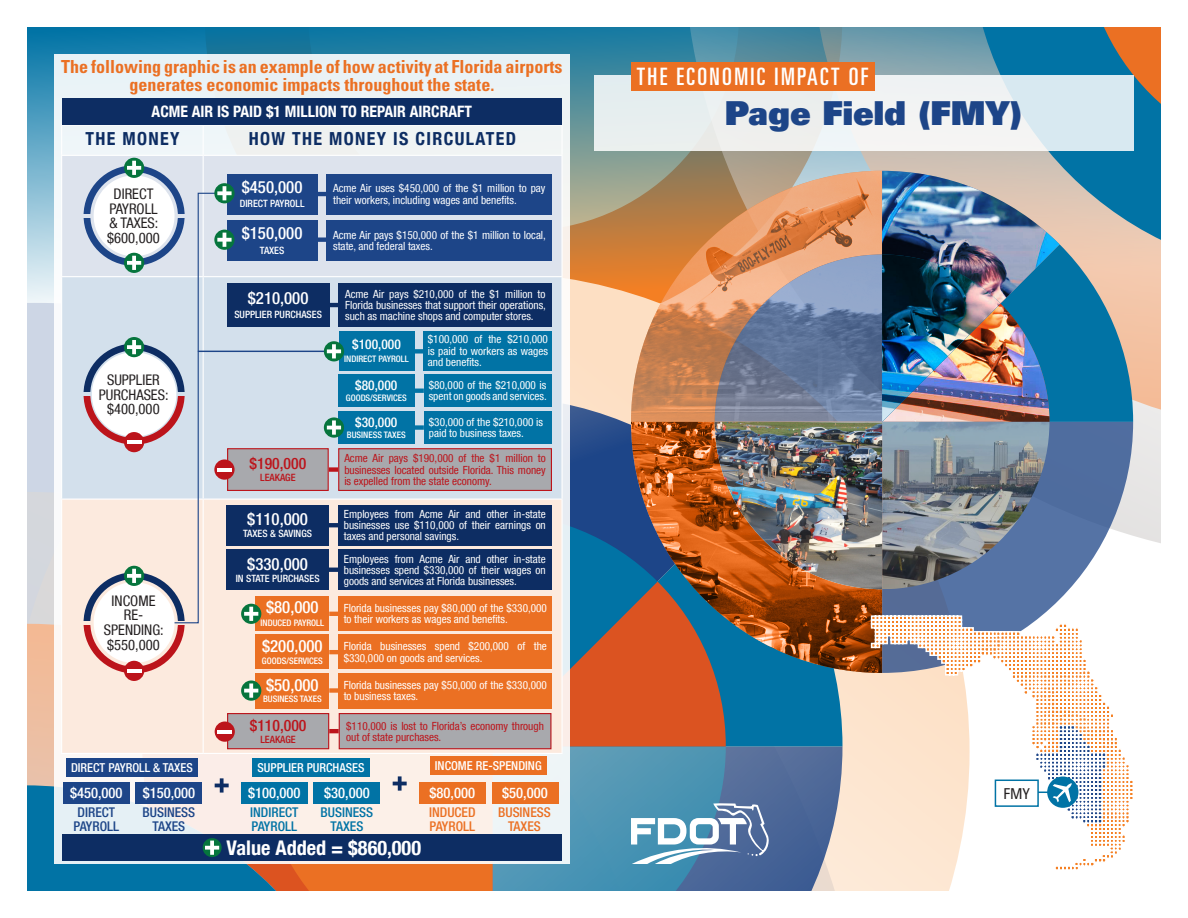
<style>
.page{position:relative;width:1188px;height:918px;background:#fff}
.page>*{position:absolute;margin:0;border:0;box-sizing:border-box;transform-origin:0 0}
.Heading_1{font:33px "Univers LT Std X Black";color:#1d4588}
.t1{font:ultra-condensed 24px "Univers LT Std";letter-spacing:.1em;color:#fff}
.t2{font:700 condensed 20.25px "Helvetica Neue LT Com";color:#fff}
.t3{font:700 condensed 18px/18px "Univers LT Std";color:#eb7023;text-align:center}
.t4{font:700 condensed 18px "Helvetica Neue LT Com";letter-spacing:.075em;color:#0d2d63}
.t5{font:500 condensed 16.8px "Helvetica Neue LT Com";color:#fff}
.t6{font:700 condensed 15.75px "Helvetica Neue LT Com";color:#fff}
.t7{font:500 condensed 15.75px "Helvetica Neue LT Com";color:#bc141b}
.t8{font:condensed 15px "Univers LT Std";color:#231f20}
.t9{font:condensed 14.55px/14.5px "Helvetica Neue LT Com";color:#231f20;text-align:center}
.t10{font:500 condensed 14.55px "Helvetica Neue LT Com";color:#fff}
.t11{font:500 condensed 13.5px/13.5px "Helvetica Neue LT Com";color:#0173a5}
.t12{font:500 condensed 13.5px/13.5px "Helvetica Neue LT Com";color:#eb7023}
.t13{font:500 condensed 13.5px/13.5px "Helvetica Neue LT Com";color:#1d4588;text-align:center}
.t14{font:500 condensed 13.5px "Helvetica Neue LT Com";color:#fff}
.t15{font:500 condensed 12.3px "Helvetica Neue LT Com";color:#fff}
.t16{font:condensed 11.25px/11.2px "Helvetica Neue LT Com";color:#fff}
.t17{font:condensed 11.25px/11.2px "Helvetica Neue LT Com";color:#bc141b;text-align:justify}
.t18{font:500 condensed 10.05px "Helvetica Neue LT Com";color:#fff}
.t19{font:500 condensed 10.05px "Helvetica Neue LT Com";color:#bc141b}
.t20{font:500 condensed 9px "Helvetica Neue LT Com";color:#fff}
</style>
<div class="page">
<img style="left:27px;top:27px;width:1134px;height:864px">
<p class="t3" style="left:61px;top:58px;width:503px">The following graphic is an example of how activity at Florida airports generates economic impacts throughout the state.</p>
<p class="t6" style="left:152px;top:102px;width:322px">ACME AIR IS PAID $1 MILLION TO REPAIR AIRCRAFT</p>
<p class="t4" style="left:85px;top:128px;width:95px">THE MONEY</p>
<p class="t4" style="left:249px;top:128px;width:269px">HOW THE MONEY IS CIRCULATED</p>
<p class="t5" style="left:242px;top:177px;width:62px">$450,000</p>
<p class="t18" style="left:240px;top:198px;width:66px">DIRECT PAYROLL</p>
<p class="t9" style="left:107px;top:187px;width:54px">DIRECT<br>PAYROLL &amp; TAXES: $600,000</p>
<p class="t16" style="left:333px;top:183px;width:214px">Acme Air uses $450,000 of the $1 million to pay their workers, including wages and benefits.</p>
<p class="t5" style="left:242px;top:223px;width:62px">$150,000</p>
<p class="t18" style="left:260px;top:244px;width:26px">TAXES</p>
<p class="t5" style="left:248px;top:288px;width:62px">$210,000</p>
<p class="t18" style="left:234px;top:309px;width:89px">SUPPLIER PURCHASES</p>
<p class="t16" style="left:333px;top:229px;width:214px">Acme Air pays $150,000 of the $1 million to local, state, and federal taxes.</p>
<p class="t16" style="left:345px;top:288px;width:202px;text-align:justify">Acme Air pays $210,000 of the $1 million to Florida businesses that support their operations, such as machine shops and computer stores.</p>
<p class="t9" style="left:99px;top:372px;width:71px">SUPPLIER<br>PURCHASES: $400,000</p>
<p class="t9" style="left:104px;top:593px;width:61px">INCOME<br>RE-<br>SPENDING: $550,000</p>
<p class="t14" style="left:352px;top:336px;width:50px">$100,000</p>
<p class="t20" style="left:344px;top:353px;width:66px">INDIRECT PAYROLL</p>
<p class="t16" style="left:428px;top:334px;width:122px;text-align:justify">$100,000 of the $210,000 is paid to workers as wages and benefits.</p>
<p class="t14" style="left:355px;top:377px;width:44px">$80,000</p>
<p class="t20" style="left:346px;top:393px;width:62px">GOODS/SERVICES</p>
<p class="t16" style="left:429px;top:379px;width:120px">$80,000 of the $210,000 is spent on goods and services.</p>
<p class="t14" style="left:355px;top:414px;width:44px">$30,000</p>
<p class="t20" style="left:347px;top:429px;width:60px">BUSINESS TAXES</p>
<p class="t16" style="left:429px;top:416px;width:116px">$30,000 of the $210,000 is paid to business taxes.</p>
<p class="t7" style="left:250px;top:454px;width:58px">$190,000</p>
<p class="t19" style="left:260px;top:472px;width:37px">LEAKAGE</p>
<p class="t17" style="left:344px;top:453px;width:203px">Acme Air pays $190,000 of the $1 million to businesses located outside Florida. This money is expelled from the state economy.</p>
<p class="t5" style="left:247px;top:509px;width:62px">$110,000</p>
<p class="t18" style="left:243px;top:528px;width:70px">TAXES &amp; SAVINGS</p>
<p class="t5" style="left:247px;top:554px;width:62px">$330,000</p>
<p class="t18" style="left:236px;top:572px;width:85px">IN STATE PURCHASES</p>
<p class="t16" style="left:344px;top:508px;width:204px;text-align:justify">Employees from Acme Air and other in-state businesses use $110,000 of their earnings on taxes and personal savings.</p>
<p class="t16" style="left:344px;top:553px;width:204px;text-align:justify">Employees from Acme Air and other in-state businesses spend $330,000 of their wages on goods and services at Florida businesses.</p>
<p class="t5" style="left:266px;top:597px;width:54px">$80,000</p>
<p class="t20" style="left:261px;top:617px;width:65px">INDUCED PAYROLL</p>
<p class="t5" style="left:262px;top:636px;width:62px">$200,000</p>
<p class="t20" style="left:262px;top:656px;width:62px">GOODS/SERVICES</p>
<p class="t5" style="left:266px;top:675px;width:54px">$50,000</p>
<p class="t20" style="left:263px;top:694px;width:60px">BUSINESS TAXES</p>
<p class="t16" style="left:344px;top:602px;width:205px">Florida businesses pay $80,000 of the $330,000 to their workers as wages and benefits.</p>
<p class="t16" style="left:344px;top:641px;width:205px">Florida businesses spend $200,000 of the $330,000 on goods and services.</p>
<p class="t16" style="left:344px;top:679px;width:205px">Florida businesses pay $50,000 of the $330,000 to business taxes.</p>
<p class="t7" style="left:250px;top:716px;width:58px">$110,000</p>
<p class="t19" style="left:260px;top:733px;width:37px">LEAKAGE</p>
<p class="t17" style="left:346px;top:720px;width:199px">$110,000 is lost to Florida’s economy through out of state purchases.</p>
<p class="t15" style="left:71px;top:760px;width:123px">DIRECT PAYROLL &amp; TAXES</p>
<p class="t15" style="left:258px;top:760px;width:109px">SUPPLIER PURCHASES</p>
<p class="t15" style="left:435px;top:759px;width:108px">INCOME RE-SPENDING</p>
<p class="t13" style="left:73px;top:805px;width:47px">DIRECT<br>PAYROLL</p>
<p class="t11" style="left:250px;top:805px;width:50px">INDIRECT<br>PAYROLL</p>
<p class="t12" style="left:429px;top:805px;width:48px">INDUCED<br>PAYROLL</p>
<p class="t10" style="left:70px;top:784px;width:54px">$450,000</p>
<p class="t10" style="left:143px;top:784px;width:54px">$150,000</p>
<p class="t10" style="left:248px;top:784px;width:54px">$100,000</p>
<p class="t10" style="left:324px;top:784px;width:47px">$30,000</p>
<p class="t10" style="left:430px;top:784px;width:47px">$80,000</p>
<p class="t10" style="left:502px;top:784px;width:47px">$50,000</p>
<p class="t13" style="left:143px;top:805px;width:54px">BUSINESS<br>TAXES</p>
<p class="t11" style="left:321px;top:805px;width:54px;text-align:center">BUSINESS<br>TAXES</p>
<p class="t12" style="left:498px;top:805px;width:54px;text-align:center">BUSINESS<br>TAXES</p>
<p class="t2" style="left:226px;top:836px;width:196px">Value Added = $860,000</p>
<p class="t1" style="left:637px;top:63px;width:233px">THE ECONOMIC IMPACT OF</p>
<p class="Heading_1" style="left:725px;top:91px;width:299px">Page Field (FMY)</p>
<p class="t8" style="left:1003px;top:784px;width:28px">FMY</p>
</div>
